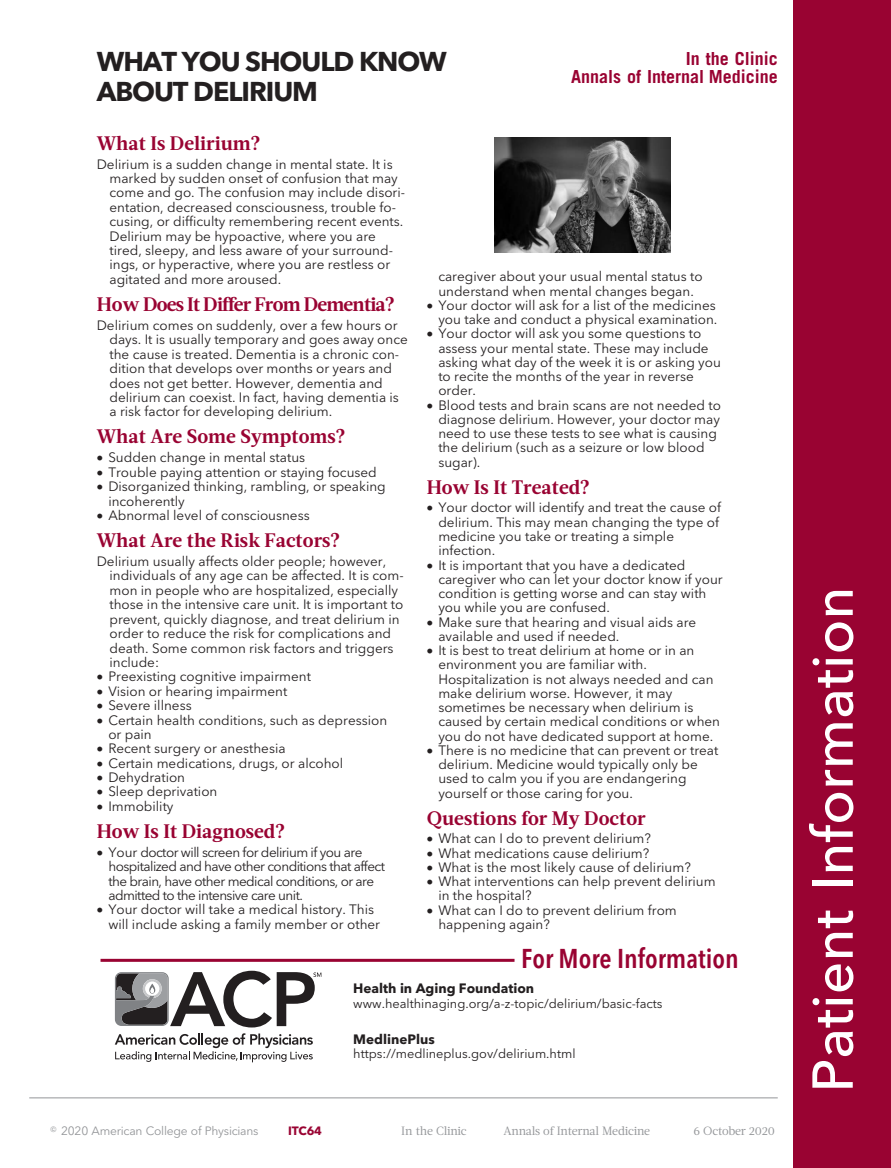
<style>
.page{position:relative;width:891px;height:1168px;background:#fff}
.page>*{position:absolute;margin:0;border:0;box-sizing:border-box;transform-origin:0 0}
.t1{font:500 57px "Avenir Next LT Pro";color:#fff}
.t2{font:700 27px/30px "Avenir Next LT Pro";letter-spacing:-.04em;color:#231f20}
.t3{font:600 condensed 27px "Avenir Next LT Pro";color:#990332}
.t4{font:700 19.5px "Acta";color:#990332}
.t5{font:700 19.5px "Acta";letter-spacing:-.04em;color:#990332}
.t6{font:700 18px/18px "Trade Gothic";color:#990332;text-align:right}
.t7{font:13.5px/14.2px "Avenir Next LT Pro";color:#231f20}
.t8{font:13.5px/14.4px "Avenir Next LT Pro";letter-spacing:-.04em;color:#231f20}
.t9{font:700 13.5px "Avenir Next LT Pro";color:#231f20}
.t10{font:12.75px "Avenir Next LT Pro";color:#231f20}
.t11{font:12px "Acta";letter-spacing:-.02em;color:#939598}
.t12{font:12px "Avenir Next LT Pro";letter-spacing:-.02em;color:#939598}
.t13{font:700 12px "Avenir Next LT Pro";letter-spacing:-.02em;color:#990332}
</style>
<div class="page">
<div style="left:793px;top:0;width:98px;height:1168px;background:#990332"></div>
<hr style="left:101px;top:959px;width:414px;height:3px;background:#990332">
<svg style="left:115px;top:1033px;width:198px;height:29px"></svg>
<svg style="left:115px;top:971px;width:206px;height:56px"></svg>
<img style="left:495px;top:137px;width:175px;height:116px">
<hr style="left:29px;top:1097px;width:749px;height:1px;background:#939598">
<h2 class="t2" style="left:97px;top:49px;width:352px">WHAT YOU SHOULD KNOW<br>ABOUT DELIRIUM</h2>
<h3 class="t4" style="left:97px;top:135px;width:165px">What Is Delirium?</h3>
<p class="t7" style="left:109px;top:158px;width:297px;text-indent:-13px">Delirium is a sudden change in mental state. It is marked by sudden onset of confusion that may come and go. The confusion may include disori&shy;entation, decreased consciousness, trouble fo&shy;cusing, or difficulty remembering recent events.<br>Delirium may be hypoactive, where you are tired, sleepy, and less aware of your surround&shy;ings, or hyperactive, where you are restless or agitated and more aroused.</p>
<h3 class="t5" style="left:97px;top:297px;width:300px">How Does It Differ From Dementia?</h3>
<p class="t7" style="left:109px;top:319px;width:300px;text-indent:-13px">Delirium comes on suddenly, over a few hours or days. It is usually temporary and goes away once the cause is treated. Dementia is a chronic con&shy;dition that develops over months or years and does not get better. However, dementia and delirium can coexist. In fact, having dementia is a risk factor for developing delirium.</p>
<h3 class="t4" style="left:97px;top:429px;width:250px">What Are Some Symptoms?</h3>
<p class="t7" style="left:97px;top:452px;width:210px">• Sudden change in mental status</p>
<p class="t7" style="left:97px;top:466px;width:282px">• Trouble paying attention or staying focused</p>
<p class="t7" style="left:108px;top:480px;width:279px;text-indent:-12px">• Disorganized thinking, rambling, or speaking incoherently</p>
<p class="t7" style="left:97px;top:509px;width:214px">• Abnormal level of consciousness</p>
<h3 class="t4" style="left:97px;top:533px;width:245px">What Are the Risk Factors?</h3>
<p class="t7" style="left:109px;top:555px;width:296px;text-indent:-13px">Delirium usually affects older people; however, individuals of any age can be affected. It is com&shy;mon in people who are hospitalized, especially those in the intensive care unit. It is important to prevent, quickly diagnose, and treat delirium in order to reduce the risk for complications and death. Some common risk factors and triggers include:</p>
<p class="t7" style="left:97px;top:671px;width:216px">• Preexisting cognitive impairment</p>
<p class="t7" style="left:97px;top:685px;width:192px">• Vision or hearing impairment</p>
<p class="t7" style="left:97px;top:699px;width:96px">• Severe illness</p>
<p class="t7" style="left:108px;top:714px;width:280px;text-indent:-12px">• Certain health conditions, such as depression or pain</p>
<p class="t7" style="left:97px;top:743px;width:190px">• Recent surgery or anesthesia</p>
<p class="t7" style="left:97px;top:757px;width:248px">• Certain medications, drugs, or alcohol</p>
<p class="t7" style="left:97px;top:771px;width:90px">• Dehydration</p>
<p class="t7" style="left:97px;top:786px;width:122px">• Sleep deprivation</p>
<p class="t7" style="left:97px;top:800px;width:78px">• Immobility</p>
<h3 class="t4" style="left:97px;top:824px;width:190px">How Is It Diagnosed?</h3>
<p class="t8" style="left:108px;top:846px;width:278px;text-indent:-12px">• Your doctor will screen for delirium if you are hospitalized and have other conditions that affect the brain, have other medical conditions, or are admitted to the intensive care unit.</p>
<p class="t7" style="left:108px;top:904px;width:273px;text-indent:-12px">• Your doctor will take a medical history. This will include asking a family member or other</p>
<h3 class="t6" style="left:571px;top:51px;width:208px">In the Clinic<br>Annals of Internal Medicine</h3>
<p class="t7" style="left:438px;top:271px;width:266px">caregiver about your usual mental status to understand when mental changes began.</p>
<p class="t7" style="left:427px;top:299px;width:292px;text-align:right">• Your doctor will ask for a list of the medicines you take and conduct a physical examination.</p>
<p class="t7" style="left:438px;top:328px;width:284px;text-indent:-12px">• Your doctor will ask you some questions to assess your mental state. These may include asking what day of the week it is or asking you to recite the months of the year in reverse order.</p>
<p class="t7" style="left:438px;top:399px;width:284px;text-indent:-12px">• Blood tests and brain scans are not needed to diagnose delirium. However, your doctor may need to use these tests to see what is causing the delirium (such as a seizure or low blood sugar).</p>
<h3 class="t4" style="left:427px;top:479px;width:165px">How Is It Treated?</h3>
<p class="t7" style="left:438px;top:502px;width:284px;text-indent:-12px">• Your doctor will identify and treat the cause of delirium. This may mean changing the type of medicine you take or treating a simple infection.</p>
<p class="t7" style="left:438px;top:559px;width:286px;text-indent:-12px">• It is important that you have a dedicated caregiver who can let your doctor know if your condition is getting worse and can stay with you while you are confused.</p>
<p class="t7" style="left:438px;top:616px;width:259px;text-indent:-12px">• Make sure that hearing and visual aids are available and used if needed.</p>
<p class="t7" style="left:438px;top:644px;width:283px;text-indent:-12px">• It is best to treat delirium at home or in an environment you are familiar with.<br>Hospitalization is not always needed and can make delirium worse. However, it may sometimes be necessary when delirium is caused by certain medical conditions or when you do not have dedicated support at home.</p>
<p class="t7" style="left:438px;top:744px;width:282px;text-indent:-12px">• There is no medicine that can prevent or treat delirium. Medicine would typically only be used to calm you if you are endangering yourself or those caring for you.</p>
<h3 class="t4" style="left:427px;top:810px;width:221px">Questions for My Doctor</h3>
<p class="t7" style="left:427px;top:833px;width:226px">• What can I do to prevent delirium?</p>
<p class="t7" style="left:427px;top:847px;width:224px">• What medications cause delirium?</p>
<p class="t7" style="left:427px;top:861px;width:266px">• What is the most likely cause of delirium?</p>
<p class="t7" style="left:438px;top:875px;width:279px;text-indent:-12px">• What interventions can help prevent delirium in the hospital?</p>
<p class="t7" style="left:438px;top:904px;width:240px;text-indent:-12px">• What can I do to prevent delirium from happening again?</p>
<h2 class="t3" style="left:521px;top:947px;width:219px">For More Information</h2>
<p class="t9" style="left:353px;top:983px;width:183px">Health in Aging Foundation</p>
<p class="t10" style="left:353px;top:998px;width:311px">www.healthinaging.org/a-z-topic/delirium/basic-facts</p>
<p class="t9" style="left:353px;top:1033px;width:83px">MedlinePlus</p>
<p class="t10" style="left:353px;top:1048px;width:224px">https://medlineplus.gov/delirium.html</p>
<p class="t12" style="left:61px;top:1126px;width:199px">2020 American College of Physicians</p>
<p class="t13" style="left:288px;top:1126px;width:35px">ITC64</p>
<p class="t11" style="left:401px;top:1126px;width:67px">In the Clinic</p>
<p class="t11" style="left:503px;top:1126px;width:148px">Annals of Internal Medicine</p>
<p class="t11" style="left:694px;top:1126px;width:83px">6 October 2020</p>
<h1 class="t1" style="left:810px;top:1092px;width:508px;rotate:-90deg">Patient Information</h1>
</div>
